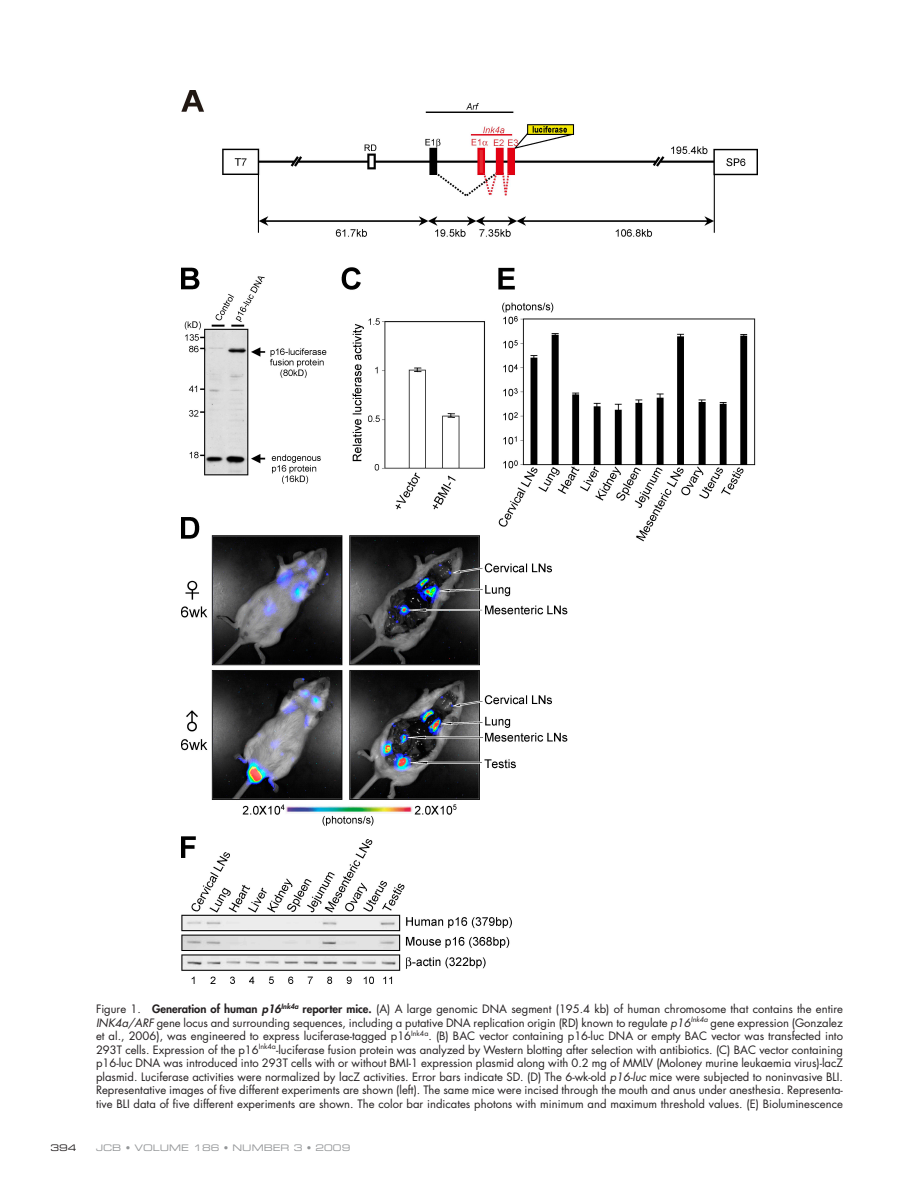
<style>
.page{position:relative;width:918px;height:1188px;background:#fff}
.page>*{position:absolute;margin:0;border:0;box-sizing:border-box;transform-origin:0 0}
.t1{font:11.25px/13.5px "Futura Std";color:#231f20;text-align:justify}
.t2{font:9px "Eurostile LT Std Ex 2";color:#949698}
.t3{font:9px "Eurostile LT Std Ex 2";color:#231f20}
.s1{font-weight:800}
.s2{font-weight:800;font-style:italic}
.s3{font-style:italic}
</style>
<div class="page">
<img style="left:182px;top:90px;width:575px;height:894px">
<p class="t1" style="left:96px;top:1002px;width:749px">Figure 1. <span class="s1">Generation of human</span> <span class="s2">p16</span><sup>Ink4a</sup> <span class="s1">reporter mice.</span> (A) A large genomic DNA segment (195.4 kb) of human chromosome that contains the entire <span class="s3">INK4a/ARF</span> gene locus and surrounding sequences, including a putative DNA replication origin (RD) known to regulate <span class="s3">p16</span><sup>Ink4a</sup> gene expression (Gonzalez et al., 2006), was engineered to express luciferase-tagged p16<sup>Ink4a</sup>. (B) BAC vector containing p16-luc DNA or empty BAC vector was transfected into 293T cells. Expression of the p16<sup>Ink4a</sup>-luciferase fusion protein was analyzed by Western blotting after selection with antibiotics. (C) BAC vector containing p16-luc DNA was introduced into 293T cells with or without BMI-1 expression plasmid along with 0.2 mg of MMLV (Moloney murine leukaemia virus)-lacZ plasmid. Luciferase activities were normalized by lacZ activities. Error bars indicate SD. (D) The 6-wk-old <span class="s3">p16-luc</span> mice were subjected to noninvasive BLI.<br>Representative images of five different experiments are shown (left). The same mice were incised through the mouth and anus under anesthesia. Representa&shy;tive BLI data of five different experiments are shown. The color bar indicates photons with minimum and maximum threshold values. (E) Bioluminescence</p>
<p class="t3" style="left:50px;top:1142px;width:28px">394</p>
<p class="t2" style="left:96px;top:1142px;width:256px">JCB • VOLUME 186 • NUMBER 3 • 2009</p>
</div>
